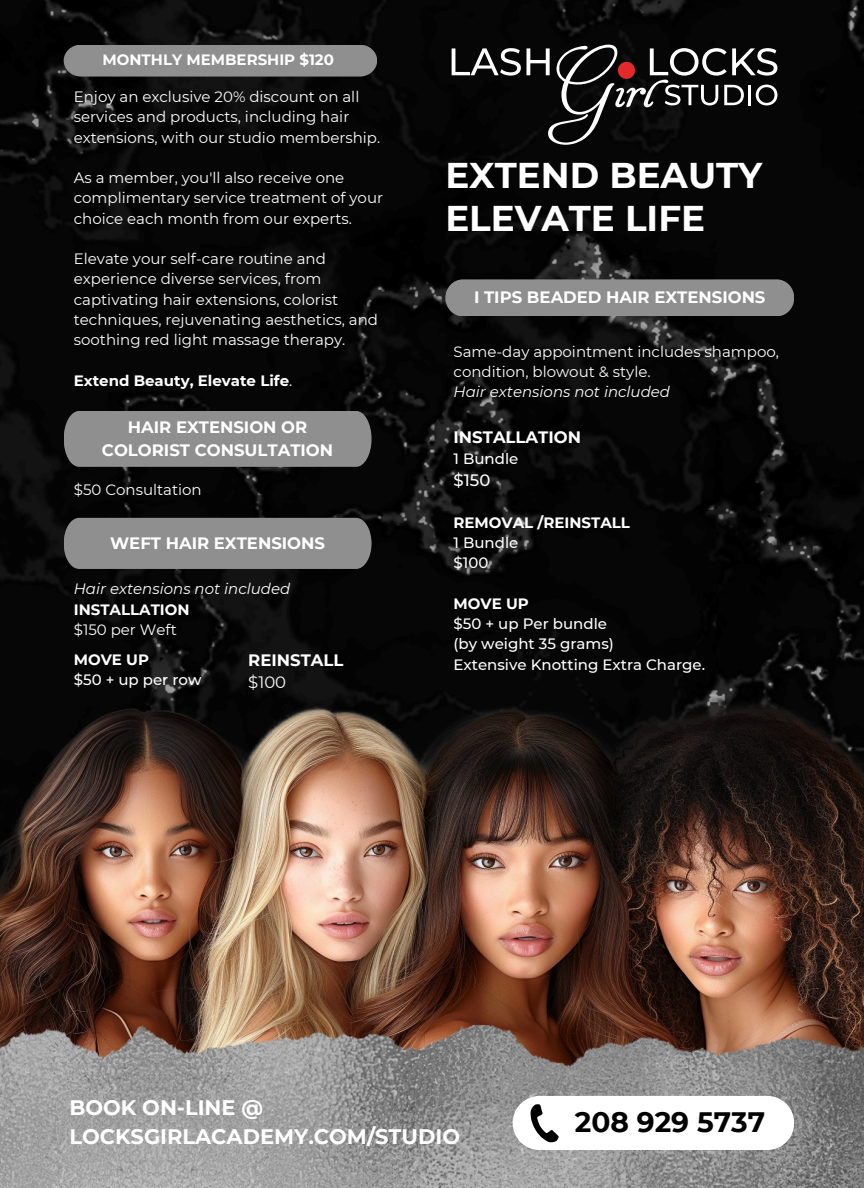
<style>
.page{position:relative;width:864px;height:1188px;background:#fff}
.page>*{position:absolute;margin:0;border:0;box-sizing:border-box;transform-origin:0 0}
.t1{font:700 35.7px/43px "Montserrat";color:#fff}
.t2{font:700 28.05px "Montserrat";color:#000}
.t3{font:700 21px/29.2px "Montserrat";color:#fff}
.t4{font:700 16.5px/22.5px "Montserrat";color:#fff;text-align:center}
.t5{font:500 16.5px "Montserrat";color:#fff}
.t6{font:15px/20.2px "Montserrat";color:#fff}
.t7{font:500 15px/20.2px "Montserrat";color:#fff}
.t8{font:700 15px/20.2px "Montserrat";color:#fff}
.t9{font:italic 15px "Montserrat";color:#fff}
.s1{font-weight:400}
.s2{font-weight:700}
.s3{font-weight:500}
</style>
<div class="page">
<img style="left:0;top:0;width:864px;height:1026px">
<img style="left:0;top:543px;width:863px;height:483px">
<img style="left:0;top:1026px;width:864px;height:162px">
<svg style="left:513px;top:1096px;width:281px;height:54px"></svg>
<svg style="left:452px;top:48px;width:69px;height:28px"></svg>
<svg style="left:527px;top:45px;width:250px;height:100px"></svg>
<div style="left:64px;top:45px;width:313px;height:32px;background:#8f8f8f"></div>
<div style="left:64px;top:411px;width:308px;height:56px;background:#8f8f8f"></div>
<div style="left:445px;top:279px;width:349px;height:37px;background:#8f8f8f;border-radius:18px"></div>
<div style="left:64px;top:518px;width:308px;height:51px;background:#8f8f8f"></div>
<p class="t8" style="left:103px;top:49px;width:233px">MONTHLY MEMBERSHIP $120</p>
<p class="t6" style="left:74px;top:87px;width:308px">Enjoy an exclusive 20% discount on all services and products, including hair extensions, with our studio membership.</p>
<p class="t6" style="left:74px;top:168px;width:311px">As a member, you'll also receive one complimentary service treatment of your choice each month from our experts.</p>
<h4 class="t6" style="left:74px;top:249px;width:306px">Elevate your self-care routine and experience diverse services, from captivating hair extensions, colorist techniques, rejuvenating aesthetics, and soothing red light massage therapy.</h4>
<p class="t8" style="left:74px;top:370px;width:220px">Extend Beauty, Elevate Life<span class="s1">.</span></p>
<p class="t4" style="left:102px;top:416px;width:233px">HAIR EXTENSION OR<br>COLORIST CONSULTATION</p>
<h6 class="t6" style="left:74px;top:479px;width:129px">$50 Consultation</h6>
<p class="t4" style="left:110px;top:532px;width:216px">WEFT HAIR EXTENSIONS</p>
<h6 class="t9" style="left:74px;top:580px;width:218px">Hair extensions not included</h6>
<h5 class="t8" style="left:74px;top:599px;width:117px">INSTALLATION</h5>
<h6 class="t6" style="left:74px;top:619px;width:105px">$150 per Weft</h6>
<p class="t7" style="left:74px;top:649px;width:129px"><span class="s2">MOVE UP<br></span>$50 + up per row</p>
<h4 class="t4" style="left:248px;top:650px;width:97px;line-height:21.3px;text-align:left">REINSTALL <span class="s1">$100</span></h4>
<h1 class="t1" style="left:445px;top:154px;width:319px">EXTEND BEAUTY<br>ELEVATE LIFE</h1>
<p class="t4" style="left:474px;top:286px;width:293px">I TIPS BEADED HAIR EXTENSIONS</p>
<p class="t6" style="left:454px;top:341px;width:327px">Same-day appointment includes shampoo, condition, blowout &amp; style.</p>
<p class="t9" style="left:454px;top:382px;width:218px">Hair extensions not included</p>
<h6 class="t4" style="left:454px;top:426px;width:129px">INSTALLATION</h6>
<h6 class="t7" style="left:454px;top:448px;width:66px">1 Bundle</h6>
<h6 class="t5" style="left:454px;top:470px;width:38px">$150</h6>
<h4 class="t8" style="left:454px;top:512px;width:178px">REMOVAL /REINSTALL<br><span class="s3">1 Bundle<br>$100</span></h4>
<p class="t7" style="left:454px;top:593px;width:253px"><span class="s2">MOVE UP<br></span>$50 + up Per bundle<br>(by weight 35 grams)<br>Extensive Knotting Extra Charge.</p>
<p class="t3" style="left:69px;top:1093px;width:392px">BOOK ON-LINE @<br>LOCKSGIRLACADEMY.COM/STUDIO</p>
<h4 class="t2" style="left:575px;top:1105px;width:192px">208 929 5737</h4>
</div>
